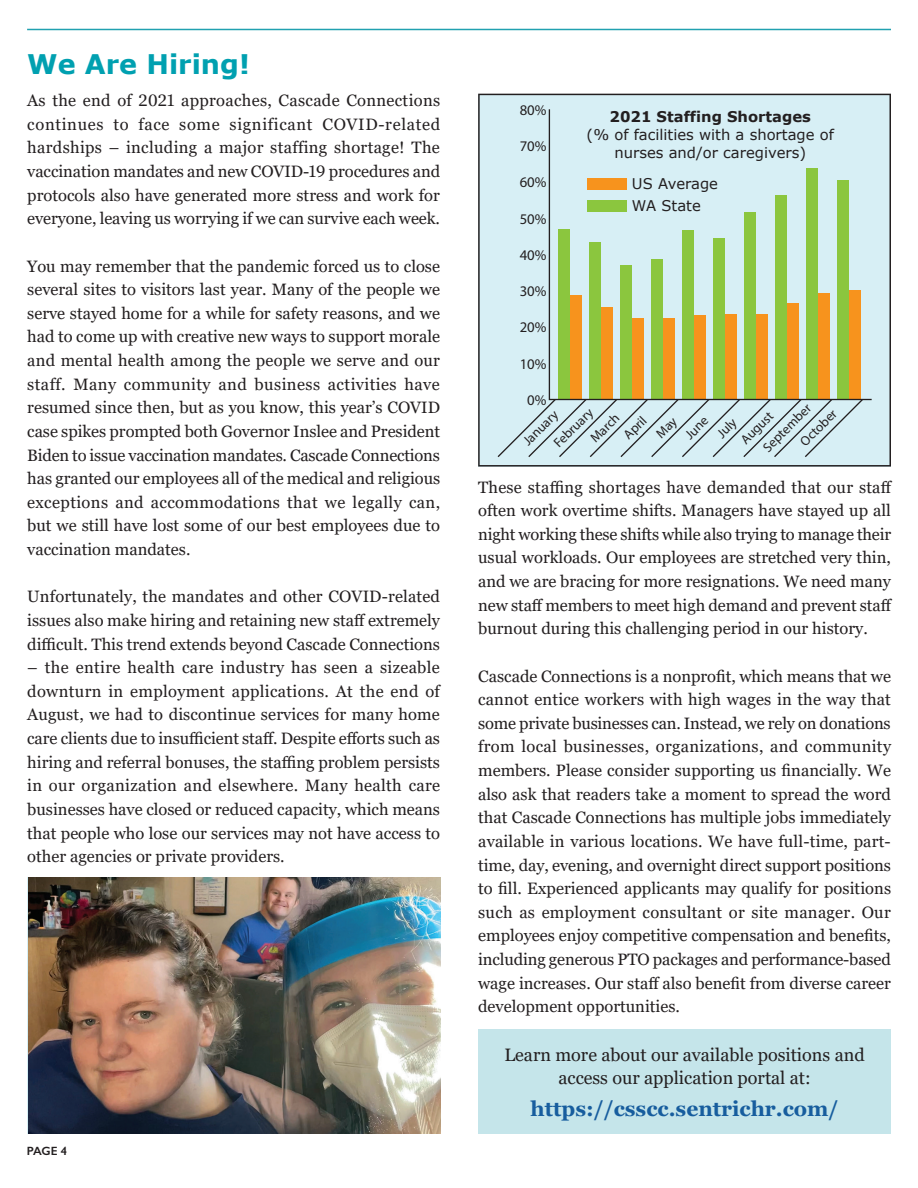
<style>
.page{position:relative;width:918px;height:1188px;background:#fff}
.page>*{position:absolute;margin:0;border:0;box-sizing:border-box;transform-origin:0 0}
.t1{font:700 27px "Verdana";color:#00a0b0}
.t2{font:700 21px "Georgia";color:#175d9e}
.t3{font:18px/23.7px "Georgia";color:#231f20;text-align:center}
.t4{font:16.5px/23.7px "Georgia";color:#231f20;text-align:justify}
.t5{font:14.7px/17.7px "Verdana";color:#231f20}
.t6{font:14.7px "Myriad Pro";color:#231f20}
.t7{font:13.35px/23.2px "Myriad Pro";color:#231f20}
.t8{font:600 12px "Gill Sans";color:#231f20}
.s1{font-weight:700}
</style>
<div class="page">
<hr style="left:27px;top:29px;width:864px;height:1px;background:#21a1b0">
<div style="left:478px;top:1029px;width:413px;height:105px;background:#c5e5ea"></div>
<img style="left:28px;top:878px;width:412px;height:256px">
<svg style="left:478px;top:94px;width:413px;height:373px;background:#c9dcbf"></svg>
<svg style="left:496px;top:398px;width:368px;height:61px;background:#c9dfe3"></svg>
<p class="t1" style="left:27px;top:46px;width:224px">We Are Hiring!</p>
<p class="t4" style="left:27px;top:89px;width:414px">As the end of 2021 approaches, Cascade Connections continues to face some significant COVID-related hardships – including a major staffing shortage! The vaccination mandates and new COVID-19 procedures and protocols also have generated more stress and work for everyone, leaving us worrying if we can survive each week.</p>
<p class="t4" style="left:27px;top:254px;width:414px">You may remember that the pandemic forced us to close several sites to visitors last year. Many of the people we serve stayed home for a while for safety reasons, and we had to come up with creative new ways to support morale and mental health among the people we serve and our staff. Many community and business activities have resumed since then, but as you know, this year’s COVID case spikes prompted both Governor Inslee and President Biden to issue vaccination mandates. Cascade Connections has granted our employees all of the medical and religious exceptions and accommodations that we legally can, but we still have lost some of our best employees due to vaccination mandates.</p>
<p class="t4" style="left:27px;top:585px;width:414px">Unfortunately, the mandates and other COVID-related issues also make hiring and retaining new staff extremely difficult. This trend extends beyond Cascade Connections</p>
<p class="t4" style="left:27px;top:656px;width:414px">– the entire health care industry has seen a sizeable downturn in employment applications. At the end of August, we had to discontinue services for many home care clients due to insufficient staff. Despite efforts such as hiring and referral bonuses, the staffing problem persists in our organization and elsewhere. Many health care businesses have closed or reduced capacity, which means that people who lose our services may not have access to other agencies or private providers.</p>
<p class="t8" style="left:27px;top:1143px;width:42px">PAGE 4</p>
<p class="t6" style="left:520px;top:101px;width:28px">80%</p>
<p class="t6" style="left:520px;top:137px;width:28px">70%</p>
<p class="t6" style="left:520px;top:173px;width:28px">60%</p>
<p class="t6" style="left:520px;top:210px;width:28px">50%</p>
<p class="t6" style="left:520px;top:246px;width:28px">40%</p>
<p class="t6" style="left:520px;top:282px;width:28px">30%</p>
<p class="t6" style="left:520px;top:318px;width:28px">20%</p>
<p class="t6" style="left:520px;top:355px;width:28px">10%</p>
<p class="t5" style="left:587px;top:108px;width:249px;text-align:center"><span class="s1">2021 Staffing Shortages<br></span>(% of facilities with a shortage of nurses and/or caregivers)</p>
<p class="t5" style="left:632px;top:173px;width:88px;line-height:22px">US Average<br>WA State</p>
<p class="t6" style="left:527px;top:391px;width:21px">0%</p>
<p class="t7" style="left:757px;top:441px;width:63px;rotate:-45deg">September</p>
<p class="t7" style="left:531px;top:420px;width:51px;text-indent:-20px;rotate:-45deg">January<br>February</p>
<p class="t7" style="left:794px;top:435px;width:47px;rotate:-45deg">October</p>
<p class="t7" style="left:735px;top:433px;width:41px;rotate:-45deg">August</p>
<p class="t7" style="left:584px;top:432px;width:36px;rotate:-45deg">March</p>
<p class="t7" style="left:617px;top:429px;width:28px;rotate:-45deg">April</p>
<p class="t7" style="left:679px;top:429px;width:28px;rotate:-45deg">June</p>
<p class="t7" style="left:711px;top:427px;width:23px;rotate:-45deg">July</p>
<p class="t4" style="left:478px;top:475px;width:416px">These staffing shortages have demanded that our staff often work overtime shifts. Managers have stayed up all night working these shifts while also trying to manage their usual workloads. Our employees are stretched very thin, and we are bracing for more resignations. We need many new staff members to meet high demand and prevent staff burnout during this challenging period in our history.</p>
<p class="t4" style="left:478px;top:664px;width:414px">Cascade Connections is a nonprofit, which means that we cannot entice workers with high wages in the way that some private businesses can. Instead, we rely on donations from local businesses, organizations, and community members. Please consider supporting us financially. We also ask that readers take a moment to spread the word that Cascade Connections has multiple jobs immediately available in various locations. We have full-time, part&shy;time, day, evening, and overnight direct support positions to fill. Experienced applicants may qualify for positions such as employment consultant or site manager. Our employees enjoy competitive compensation and benefits, including generous PTO packages and performance-based wage increases. Our staff also benefit from diverse career development opportunities.</p>
<p class="t3" style="left:504px;top:1043px;width:362px">Learn more about our available positions and access our application portal at:</p>
<p class="t2" style="left:531px;top:1095px;width:309px">https://csscc.sentrichr.com/</p>
</div>
